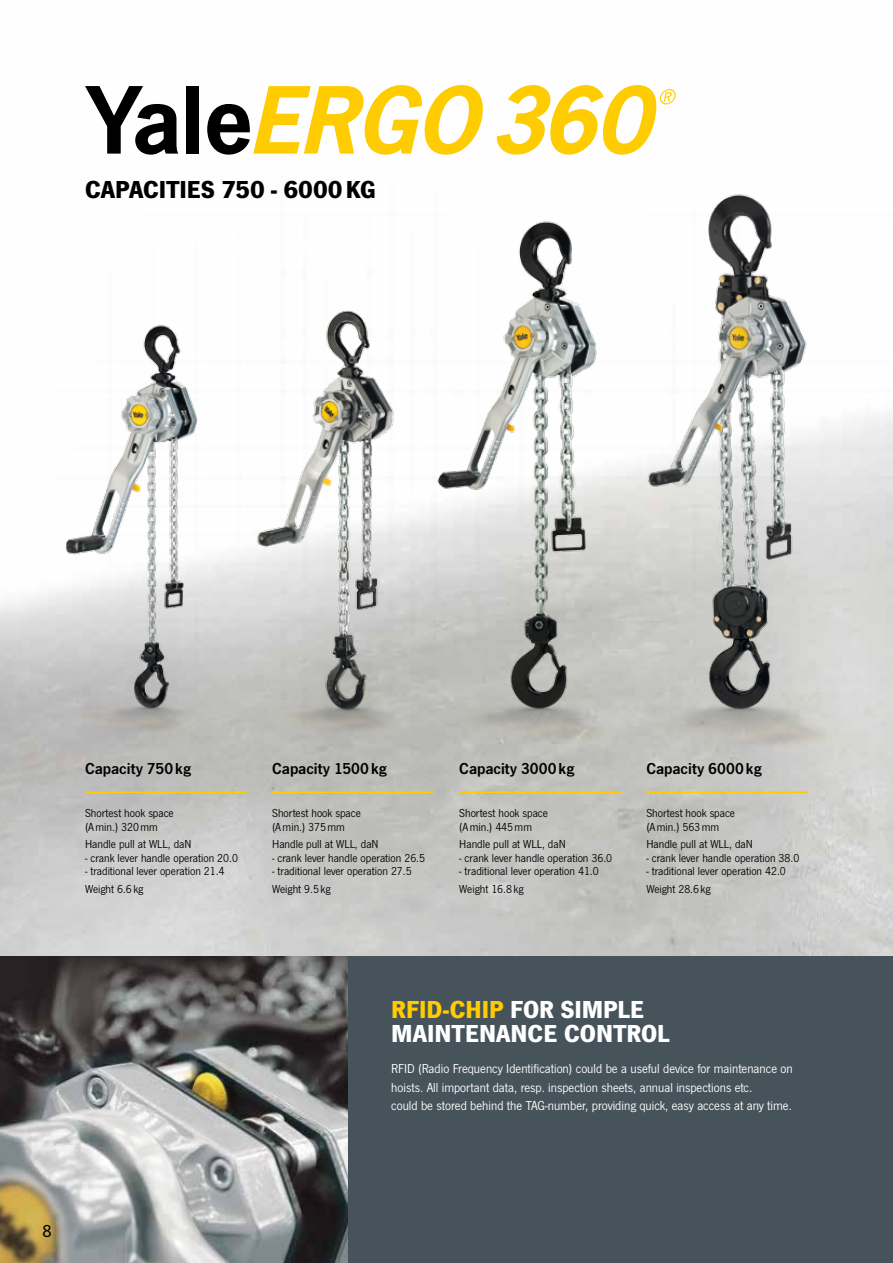
<style>
.page{position:relative;width:893px;height:1263px;background:#fff}
.page>*{position:absolute;margin:0;border:0;box-sizing:border-box;transform-origin:0 0}
.t1{font:700 25.5px/24px "News Got";letter-spacing:-.005em;color:#fff}
.t2{font:700 25.5px "News Got";letter-spacing:-.005em;color:#000}
.t3{font:500 18px "News Got";color:#000}
.t4{font:16.5px "News Got Dem";letter-spacing:.005em;color:#000}
.t5{font:13.5px/18.6px "News Got";color:#fff}
.t6{font:12px/13.5px "News Got";color:#000}
.s1{color:#fecc00}
</style>
<div class="page">
<img style="left:0;top:880px;width:893px;height:77px">
<img style="left:0;top:153px;width:893px;height:727px">
<svg style="left:85px;top:86px;width:93px;height:69px"></svg>
<div style="left:186px;top:86px;width:13px;height:68px;background:#000"></div>
<svg style="left:207px;top:85px;width:278px;height:70px"></svg>
<svg style="left:496px;top:85px;width:180px;height:70px"></svg>
<img style="left:0;top:957px;width:349px;height:306px">
<div style="left:349px;top:957px;width:544px;height:306px;background:#46535b"></div>
<hr style="left:85px;top:791px;width:162px;height:2px;background:#fecc00">
<hr style="left:272px;top:791px;width:162px;height:2px;background:#fecc00">
<hr style="left:459px;top:791px;width:162px;height:2px;background:#fecc00">
<hr style="left:646px;top:791px;width:162px;height:2px;background:#fecc00">
<h1 class="t2" style="left:85px;top:174px;width:292px">CAPACITIES 750 - 6000KG</h1>
<h3 class="t4" style="left:85px;top:759px;width:107px">Capacity 750kg</h3>
<p class="t6" style="left:85px;top:806px;width:90px">Shortest hook space (Amin.) 320mm</p>
<p class="t6" style="left:85px;top:838px;width:108px">Handle pull at WLL, daN</p>
<p class="t6" style="left:85px;top:851px;width:154px">- crank lever handle operation 20.0</p>
<p class="t6" style="left:85px;top:863px;width:141px;line-height:17.7px">- traditional lever operation 21.4<br>Weight 6.6 kg</p>
<h3 class="t4" style="left:272px;top:759px;width:116px">Capacity 1500kg</h3>
<p class="t6" style="left:272px;top:806px;width:90px">Shortest hook space (Amin.) 375mm</p>
<p class="t6" style="left:272px;top:838px;width:108px">Handle pull at WLL, daN</p>
<p class="t6" style="left:272px;top:851px;width:154px">- crank lever handle operation 26.5</p>
<p class="t6" style="left:272px;top:863px;width:141px;line-height:17.7px">- traditional lever operation 27.5<br>Weight 9.5 kg</p>
<h3 class="t4" style="left:459px;top:759px;width:117px">Capacity 3000kg</h3>
<p class="t6" style="left:459px;top:806px;width:90px">Shortest hook space (Amin.) 445mm</p>
<p class="t6" style="left:459px;top:838px;width:108px">Handle pull at WLL, daN</p>
<p class="t6" style="left:459px;top:851px;width:154px">- crank lever handle operation 36.0</p>
<p class="t6" style="left:459px;top:863px;width:141px;line-height:17.7px">- traditional lever operation 41.0<br>Weight 16.8 kg</p>
<h3 class="t4" style="left:646px;top:759px;width:117px">Capacity 6000kg</h3>
<p class="t6" style="left:646px;top:806px;width:90px">Shortest hook space (Amin.) 563mm</p>
<p class="t6" style="left:646px;top:838px;width:108px">Handle pull at WLL, daN</p>
<p class="t6" style="left:646px;top:851px;width:154px">- crank lever handle operation 38.0</p>
<p class="t6" style="left:646px;top:863px;width:141px;line-height:17.7px">- traditional lever operation 42.0<br>Weight 28.6 kg</p>
<h1 class="t1" style="left:391px;top:998px;width:280px"><span class="s1">RFID-CHIP</span> FOR SIMPLE<br>MAINTENANCE CONTROL</h1>
<p class="t5" style="left:391px;top:1059px;width:403px">RFID (Radio Frequency Identification) could be a useful device for maintenance on hoists. All important data, resp. inspection sheets, annual inspections etc.<br>could be stored behind the TAG-number, providing quick, easy access at any time.</p>
<h2 class="t3" style="left:43px;top:1221px;width:11px">8</h2>
</div>
